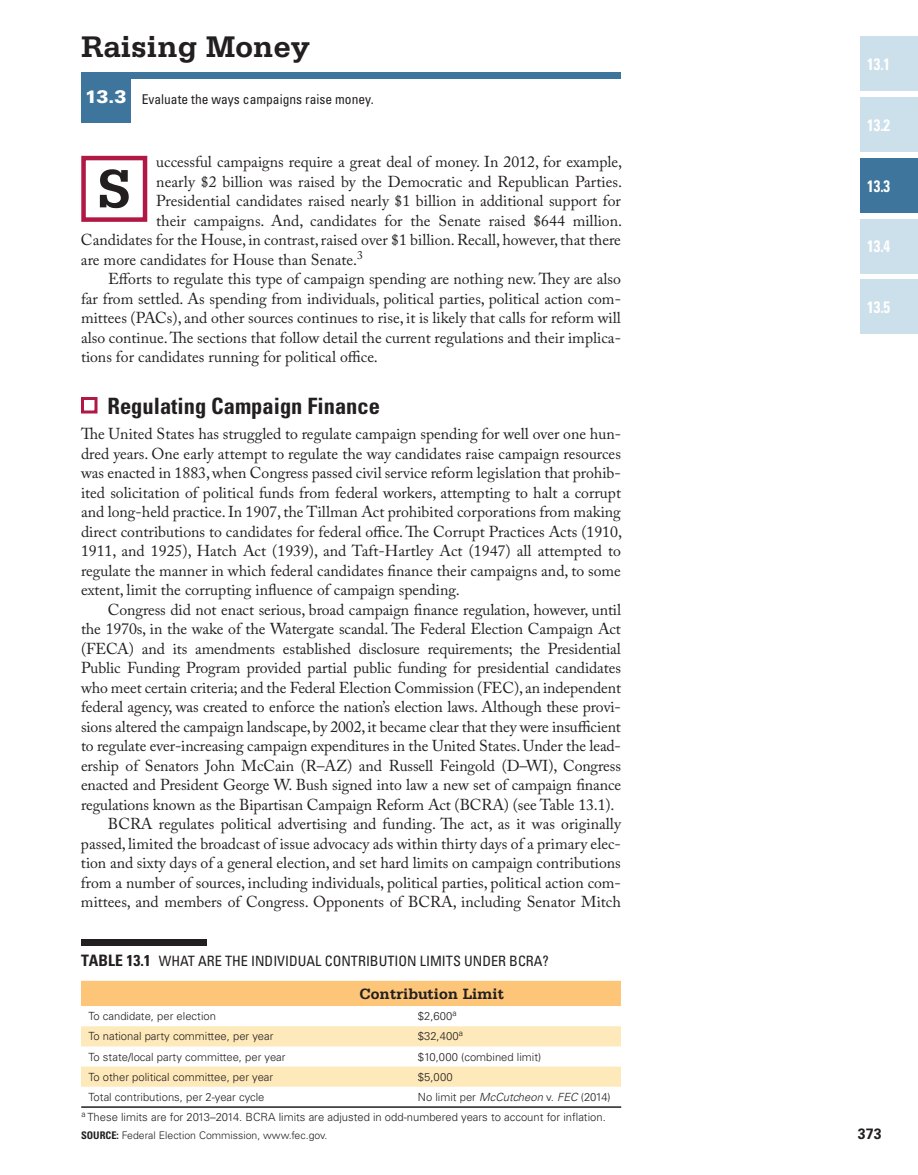
<style>
.page{position:relative;width:918px;height:1175px;background:#fff}
.page>*{position:absolute;margin:0;border:0;box-sizing:border-box;transform-origin:0 0}
.t1{font:700 57px "Serifa Std";color:#231f20}
.t2{font:700 31.5px "Serifa Std";letter-spacing:-.005em;color:#231f20}
.t3{font:700 condensed 22.5px "Univers LT Std";color:#231f20}
.t4{font:700 condensed 16.5px "Univers LT Std";color:#fff;scale:.9 1}
.t5{font:15.75px/19.5px "Adobe Caslon Pro";color:#231f20;text-align:justify}
.t6{font:700 15.75px "Serifa Std";color:#231f20}
.t7{font:700 15px "Univers LT Std";color:#231f20;scale:.95 1}
.t8{font:condensed 14.25px "Univers LT Std";color:#231f20}
.t9{font:condensed 13.5px "Univers LT Std";color:#231f20}
.t10{font:300 11.25px "Univers LT Std";color:#231f20}
.t11{font:300 10.5px "Univers LT Std";color:#231f20}
.s1{font-weight:900;font-stretch:normal;font-size:18px;color:#fff}
.s2{font-weight:700;font-size:15.75px}
.s3{font-style:italic}
.s4{font-weight:700;font-stretch:condensed}
</style>
<div class="page">
<div style="left:860px;top:36px;width:58px;height:55px;background:#cce0eb"></div>
<div style="left:860px;top:218px;width:58px;height:55px;background:#cce0eb"></div>
<div style="left:860px;top:97px;width:58px;height:55px;background:#cce0eb"></div>
<div style="left:860px;top:279px;width:58px;height:55px;background:#cce0eb"></div>
<div style="left:860px;top:158px;width:58px;height:55px;background:#3e759c"></div>
<div style="left:81px;top:156px;width:66px;height:66px;border:4px solid #b11844"></div>
<div style="left:81px;top:73px;width:49px;height:50px;background:#3e759c"></div>
<div style="left:81px;top:72px;width:540px;height:6px;background:#3e759c"></div>
<div style="left:81px;top:397px;width:17px;height:16px;border:3px solid #b11844"></div>
<div style="left:81px;top:980px;width:540px;height:26px;background:#fdc577"></div>
<svg style="left:81px;top:1086px;width:540px;height:1px"></svg>
<svg style="left:81px;top:1026px;width:540px;height:60px"></svg>
<div style="left:81px;top:939px;width:126px;height:6px;background:#231f20"></div>
<hr style="left:81px;top:1106px;width:540px;height:1px;background:#231f20">
<h2 class="t2" style="left:81px;top:28px;width:231px">Raising Money</h2>
<p class="t9" style="left:85px;top:90px;width:290px"><span class="s1">13.3</span> Evaluate the ways campaigns raise money.</p>
<p class="t5" style="left:156px;top:152px;width:467px">uccessful campaigns require a great deal of money. In 2012, for example,</p>
<p class="t5" style="left:156px;top:172px;width:467px">nearly $2 billion was raised by the Democratic and Republican Parties.</p>
<p class="t5" style="left:156px;top:191px;width:466px">Presidential candidates raised nearly $1 billion in additional support for</p>
<p class="t5" style="left:156px;top:211px;width:467px">their campaigns. And, candidates for the Senate raised $644 million.</p>
<p class="t5" style="left:81px;top:230px;width:541px">Candidates for the House, in contrast, raised over $1 billion. Recall, however, that there</p>
<p class="t5" style="left:81px;top:250px;width:284px">are more candidates for House than Senate.<sup>3</sup></p>
<p class="t5" style="left:108px;top:269px;width:514px">Efforts to regulate this type of campaign spending are nothing new. They are also</p>
<p class="t5" style="left:81px;top:289px;width:542px">far from settled. As spending from individuals, political parties, political action com-</p>
<p class="t5" style="left:81px;top:308px;width:541px">mittees (PACs), and other sources continues to rise, it is likely that calls for reform will</p>
<p class="t5" style="left:81px;top:328px;width:542px">also continue. The sections that follow detail the current regulations and their implica-</p>
<p class="t5" style="left:81px;top:347px;width:298px">tions for candidates running for political office.</p>
<h3 class="t3" style="left:107px;top:392px;width:274px">Regulating Campaign Finance</h3>
<p class="t5" style="left:81px;top:424px;width:543px">The United States has struggled to regulate campaign spending for well over one hun&shy;dred years. One early attempt to regulate the way candidates raise campaign resources was enacted in 1883, when Congress passed civil service reform legislation that prohib&shy;ited solicitation of political funds from federal workers, attempting to halt a corrupt and long-held practice. In 1907, the Tillman Act prohibited corporations from making direct contributions to candidates for federal office. The Corrupt Practices Acts (1910, 1911, and 1925), Hatch Act (1939), and Taft-Hartley Act (1947) all attempted to regulate the manner in which federal candidates finance their campaigns and, to some extent, limit the corrupting influence of campaign spending.</p>
<p class="t5" style="left:108px;top:599px;width:515px">Congress did not enact serious, broad campaign finance regulation, however, until</p>
<p class="t5" style="left:81px;top:619px;width:541px">the 1970s, in the wake of the Watergate scandal. The Federal Election Campaign Act</p>
<p class="t5" style="left:81px;top:638px;width:541px">(FECA) and its amendments established disclosure requirements; the Presidential</p>
<p class="t5" style="left:81px;top:658px;width:541px">Public Funding Program provided partial public funding for presidential candidates</p>
<p class="t5" style="left:81px;top:677px;width:542px">who meet certain criteria; and the Federal Election Commission (FEC), an independent</p>
<p class="t5" style="left:81px;top:697px;width:541px">federal agency, was created to enforce the nation’s election laws. Although these provi-</p>
<p class="t5" style="left:81px;top:716px;width:541px">sions altered the campaign landscape, by 2002, it became clear that they were insufficient</p>
<p class="t5" style="left:81px;top:736px;width:542px">to regulate ever-increasing campaign expenditures in the United States. Under the lead-</p>
<p class="t5" style="left:81px;top:755px;width:541px">ership of Senators John McCain (R–AZ) and Russell Feingold (D–WI), Congress</p>
<p class="t5" style="left:81px;top:775px;width:542px">enacted and President George W. Bush signed into law a new set of campaign finance</p>
<p class="t5" style="left:81px;top:794px;width:535px">regulations known as the Bipartisan Campaign Reform Act (BCRA) (see Table 13.1).</p>
<p class="t5" style="left:108px;top:814px;width:515px">BCRA regulates political advertising and funding. The act, as it was originally</p>
<p class="t5" style="left:81px;top:833px;width:541px">passed, limited the broadcast of issue advocacy ads within thirty days of a primary elec-</p>
<p class="t5" style="left:81px;top:853px;width:541px">tion and sixty days of a general election, and set hard limits on campaign contributions</p>
<p class="t5" style="left:81px;top:872px;width:542px">from a number of sources, including individuals, political parties, political action com-</p>
<p class="t5" style="left:81px;top:892px;width:541px">mittees, and members of Congress. Opponents of BCRA, including Senator Mitch</p>
<h1 class="t1" style="left:97px;top:155px;width:36px">S</h1>
<p class="t8" style="left:81px;top:951px;width:253px"><span class="s2">Table 13.1</span> WHAT ARE TH E IN DIVIDUAL CON</p>
<p class="t8" style="left:351px;top:951px;width:199px">TRIBUTION LIM ITS UNDER BCRA?</p>
<p class="t6" style="left:359px;top:984px;width:146px">Contribution Limit</p>
<p class="t10" style="left:88px;top:1009px;width:129px">To candidate, per election</p>
<p class="t10" style="left:418px;top:1009px;width:40px">$2,600<sup>a</sup></p>
<p class="t10" style="left:88px;top:1029px;width:187px">To national party committee, per year</p>
<p class="t10" style="left:418px;top:1029px;width:47px">$32,400<sup>a</sup></p>
<p class="t10" style="left:88px;top:1049px;width:199px">To state/local party committee, per year</p>
<p class="t10" style="left:418px;top:1049px;width:125px">$10,000 (combined limit)</p>
<p class="t10" style="left:88px;top:1070px;width:186px">To other political committee, per year</p>
<p class="t10" style="left:418px;top:1070px;width:36px">$5,000</p>
<p class="t10" style="left:88px;top:1090px;width:178px">Total contributions, per 2-year cycle</p>
<p class="t10" style="left:418px;top:1090px;width:194px">No limit per <span class="s3">McCutcheon</span> v. <span class="s3">FEC</span> (2014)</p>
<p class="t11" style="left:81px;top:1129px;width:248px"><span class="s4">Source:</span> Federal Election Commission, www.fec.gov.</p>
<p class="t10" style="left:82px;top:1110px;width:526px"><sup>a</sup> These limits are for 2013–2014. BCRA limits are adjusted in odd-numbered years to account for inflation.</p>
<p class="t4" style="left:867px;top:54px;width:27px">13.1</p>
<p class="t4" style="left:867px;top:115px;width:27px">13.2</p>
<p class="t4" style="left:867px;top:175px;width:27px">13.3</p>
<p class="t4" style="left:867px;top:236px;width:27px">13.4</p>
<p class="t4" style="left:867px;top:297px;width:27px">13.5</p>
<p class="t7" style="left:858px;top:1124px;width:27px">373</p>
</div>
